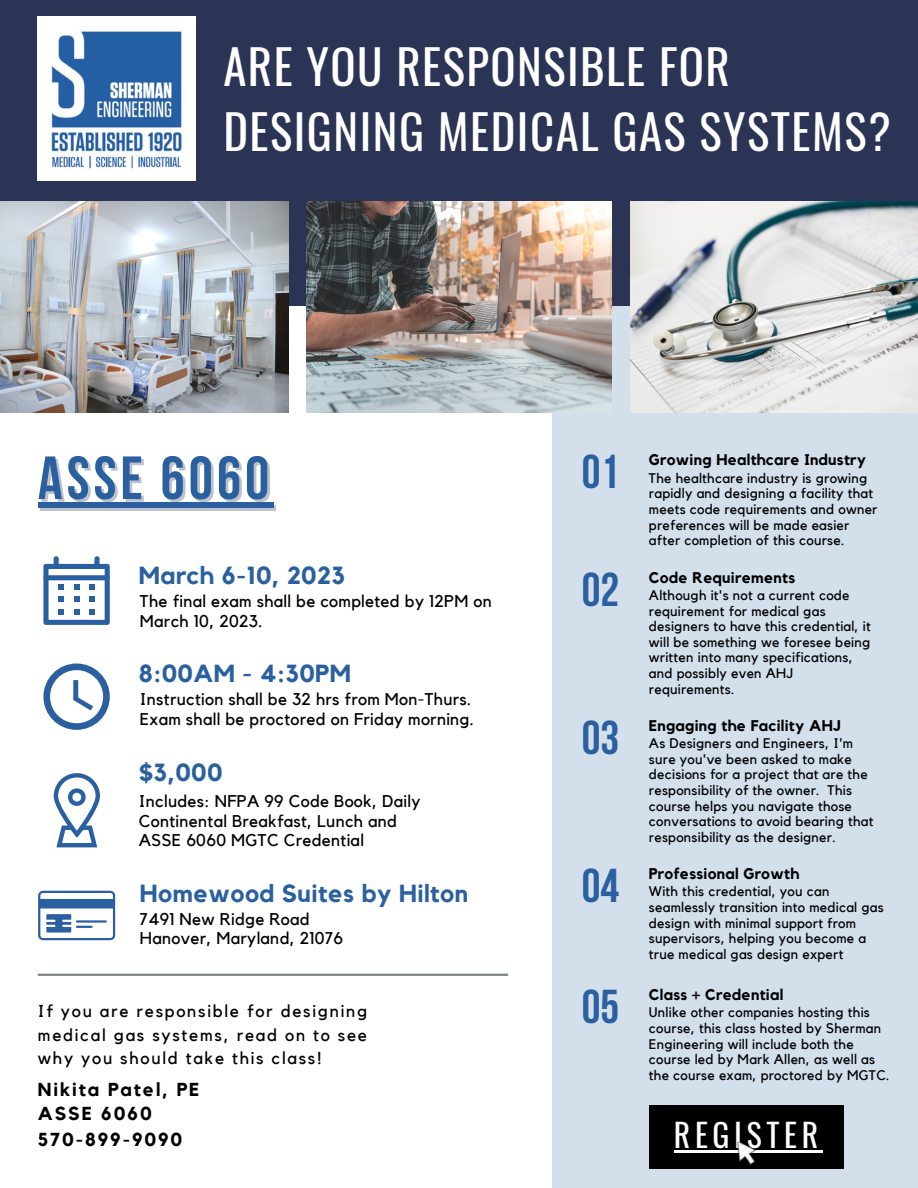
<style>
.page{position:relative;width:918px;height:1188px;background:#fff}
.page>*{position:absolute;margin:0;border:0;box-sizing:border-box;transform-origin:0 0}
.t1{font:700 60.75px "Bebas Neue";letter-spacing:.07em;color:#2a60a0}
.t2{font:700 47.25px "Bebas Neue";color:#2a60a0}
.t3{font:46.8px/65.2px "Oswald";letter-spacing:.03em;color:#fff}
.t4{font:31.65px "Oswald";letter-spacing:.145em;color:#fff}
.t5{font:700 24.6px "Kollektif";letter-spacing:.02em;color:#2a60a0}
.t6{font:700 18.75px/25.3px "Kollektif";letter-spacing:.1em;color:#000}
.t7{font:17.25px/23.7px "Kollektif";letter-spacing:.1em;color:#000;text-align:justify}
.t8{font:16.95px/19.6px "Kollektif";letter-spacing:.02em;color:#000}
.t9{font:700 15.45px "Kollektif";letter-spacing:.02em;color:#000}
.t10{font:13.95px/15.6px "Kollektif";letter-spacing:.02em;color:#000}
.t11{font:13.8px/15.8px "Kollektif";letter-spacing:.02em;color:#000}
</style>
<div class="page">
<div style="left:552px;top:307px;width:366px;height:881px;background:#d4dfec"></div>
<div style="left:0;top:0;width:918px;height:305px;background:#2b3454"></div>
<img style="left:0;top:201px;width:288px;height:212px">
<img style="left:306px;top:201px;width:305px;height:212px">
<img style="left:630px;top:201px;width:288px;height:212px">
<div style="left:649px;top:1105px;width:194px;height:64px;background:#000"></div>
<hr style="left:674px;top:1150px;width:149px;height:2px;background:#fff">
<img style="left:38px;top:16px;width:157px;height:165px">
<img style="left:734px;top:1141px;width:24px;height:24px">
<div style="left:41px;top:505px;width:235px;height:6px;background:#bec1cb"></div>
<div style="left:38px;top:502px;width:235px;height:6px;background:#2a60a0"></div>
<svg style="left:43px;top:663px;width:67px;height:67px"></svg>
<svg style="left:43px;top:556px;width:67px;height:69px"></svg>
<svg style="left:54px;top:773px;width:46px;height:74px"></svg>
<svg style="left:38px;top:891px;width:77px;height:49px"></svg>
<hr style="left:38px;top:974px;width:470px;height:2px;background:#7c8486">
<h3 class="t3" style="left:223px;top:32px;width:669px">ARE YOU RESPONSIBLE FOR<br>DESIGNING MEDICAL GAS SYSTEMS?</h3>
<h1 class="t1" style="left:38px;top:453px;width:233px">ASSE 6060</h1>
<h3 class="t5" style="left:139px;top:564px;width:208px">March 6-10, 2023</h3>
<p class="t8" style="left:140px;top:592px;width:353px">The final exam shall be completed by 12PM on<br>March 10, 2023.</p>
<h3 class="t5" style="left:139px;top:662px;width:213px">8:00AM - 4:30PM</h3>
<p class="t8" style="left:140px;top:690px;width:336px">Instruction shall be 32 hrs from Mon-Thurs.<br>Exam shall be proctored on Friday morning.</p>
<h3 class="t5" style="left:139px;top:761px;width:85px">$3,000</h3>
<p class="t8" style="left:139px;top:792px;width:283px">Includes: NFPA 99 Code Book, Daily<br>Continental Breakfast, Lunch and<br>ASSE 6060 MGTC Credential</p>
<h3 class="t5" style="left:140px;top:882px;width:330px">Homewood Suites by Hilton</h3>
<p class="t8" style="left:140px;top:910px;width:205px;line-height:19.2px">7491 New Ridge Road<br>Hanover, Maryland, 21076</p>
<p class="t7" style="left:38px;top:1000px;width:331px">If you are responsible for designing medical gas systems, read on to see why you should take this class!</p>
<h3 class="t6" style="left:38px;top:1077px;width:163px">Nikita Patel, PE<br>ASSE 6060<br>570-899-9090</h3>
<h2 class="t2" style="left:582px;top:453px;width:39px">01</h2>
<p class="t9" style="left:649px;top:453px;width:219px">Growing Healthcare Industry</p>
<p class="t10" style="left:649px;top:471px;width:230px">The healthcare industry is growing rapidly and designing a facility that meets code requirements and owner preferences will be made easier after completion of this course.</p>
<h2 class="t2" style="left:582px;top:570px;width:39px">02</h2>
<p class="t9" style="left:649px;top:570px;width:148px">Code Requirements</p>
<p class="t10" style="left:649px;top:588px;width:223px">Although it's not a current code requirement for medical gas designers to have this credential, it will be something we foresee being written into many specifications, and possibly even AHJ requirements.</p>
<h2 class="t2" style="left:582px;top:718px;width:39px">03</h2>
<p class="t9" style="left:649px;top:718px;width:193px">Engaging the Facility AHJ</p>
<p class="t10" style="left:649px;top:736px;width:226px">As Designers and Engineers, I'm sure you've been asked to make decisions for a project that are the responsibility of the owner. This course helps you navigate those conversations to avoid bearing that responsibility as the designer.</p>
<h2 class="t2" style="left:582px;top:866px;width:39px">04</h2>
<p class="t9" style="left:649px;top:867px;width:152px">Professional Growth</p>
<p class="t10" style="left:649px;top:884px;width:236px">With this credential, you can seamlessly transition into medical gas design with minimal support from supervisors, helping you become a true medical gas design expert</p>
<h2 class="t2" style="left:582px;top:988px;width:39px">05</h2>
<p class="t9" style="left:649px;top:988px;width:136px">Class + Credential</p>
<p class="t11" style="left:649px;top:1005px;width:242px">Unlike other companies hosting this course, this class hosted by Sherman Engineering will include both the course led by Mark Allen, as well as the course exam, proctored by MGTC.</p>
<h3 class="t4" style="left:674px;top:1110px;width:146px">REGISTER</h3>
</div>
